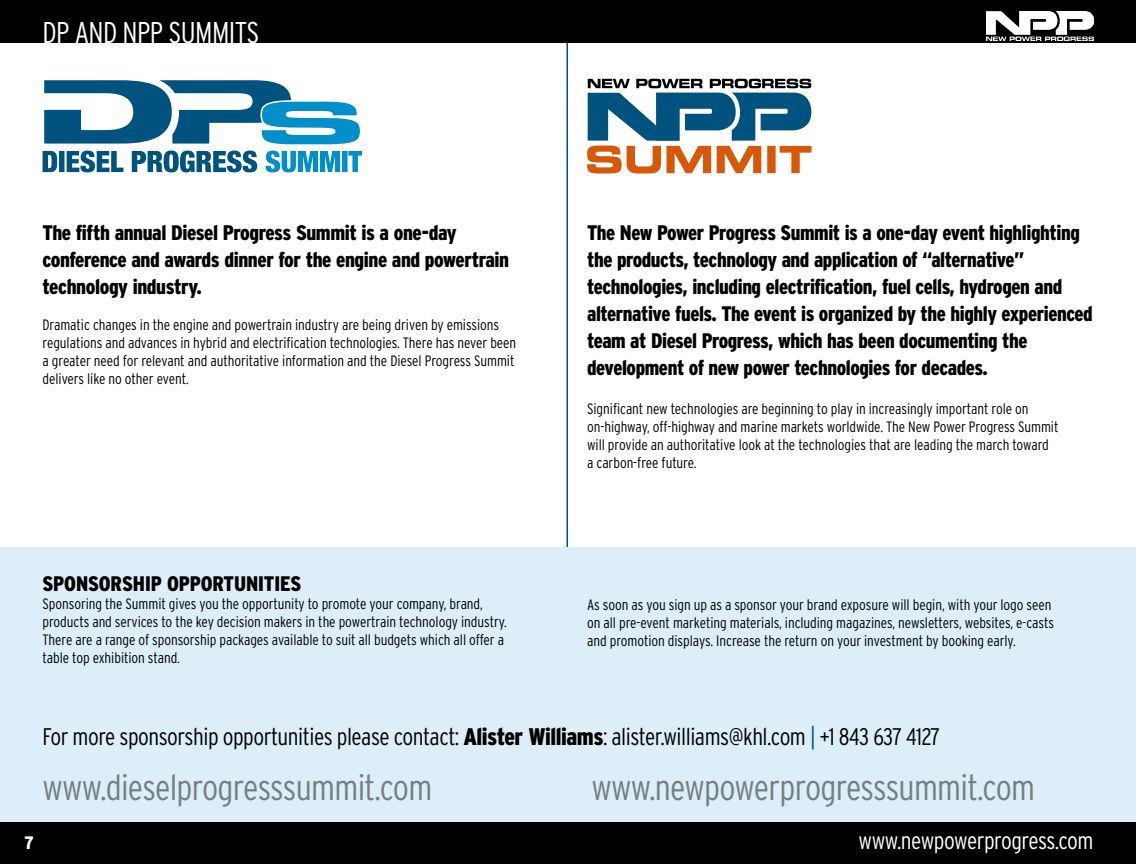
<style>
.page{position:relative;width:1136px;height:864px;background:#fff}
.page>*{position:absolute;margin:0;border:0;box-sizing:border-box;transform-origin:0 0}
.t1{font:300 36px "Interstate Condensed";letter-spacing:-.02em;color:#757e83}
.t2{font:300 30px "Interstate Condensed";letter-spacing:-.02em;color:#fff}
.t3{font:300 24px "Interstate Condensed";letter-spacing:-.02em;color:#000}
.t4{font:300 24px "Interstate Condensed";letter-spacing:-.02em;color:#fff}
.t5{font:900 21px/27px "Interstate Condensed";letter-spacing:-.02em;color:#000}
.t6{font:900 18px "Interstate Condensed";color:#fff}
.t7{font:300 15px/18px "Interstate Condensed";letter-spacing:-.005em;color:#000}
.s1{font-weight:900}
.s2{color:#00537e}
</style>
<div class="page">
<div style="left:0;top:0;width:1135px;height:43px;background:#000"></div>
<div style="left:0;top:821px;width:1135px;height:42px;background:#000"></div>
<img style="left:986px;top:11px;width:107px;height:29px">
<div style="left:0;top:547px;width:1135px;height:274px;background:#ddeef9"></div>
<hr style="left:566px;top:43px;width:2px;height:504px;background:#00537e">
<svg style="left:587px;top:79px;width:224px;height:94px"></svg>
<svg style="left:42px;top:80px;width:320px;height:92px"></svg>
<h2 class="t2" style="left:43px;top:15px;width:218px">DP AND NPP SUMMITS</h2>
<h3 class="t5" style="left:43px;top:218px;width:468px">The fifth annual Diesel Progress Summit is a one-day conference and awards dinner for the engine and powertrain technology industry.</h3>
<p class="t7" style="left:43px;top:315px;width:475px">Dramatic changes in the engine and powertrain industry are being driven by emissions regulations and advances in hybrid and electrification technologies. There has never been a greater need for relevant and authoritative information and the Diesel Progress Summit delivers like no other event.</p>
<p class="t5" style="left:587px;top:218px;width:507px">The New Power Progress Summit is a one-day event highlighting the products, technology and application of “alternative” technologies, including electrification, fuel cells, hydrogen and alternative fuels. The event is organized by the highly experienced team at Diesel Progress, which has been documenting the development of new power technologies for decades.</p>
<p class="t7" style="left:587px;top:400px;width:473px">Significant new technologies are beginning to play in increasingly important role on on-highway, off-highway and marine markets worldwide. The New Power Progress Summit will provide an authoritative look at the technologies that are leading the march toward a carbon-free future.</p>
<h3 class="t5" style="left:43px;top:569px;width:260px">SPONSORSHIP OPPORTUNITIES</h3>
<p class="t7" style="left:43px;top:594px;width:466px">Sponsoring the Summit gives you the opportunity to promote your company, brand, products and services to the key decision makers in the powertrain technology industry.<br>There are a range of sponsorship packages available to suit all budgets which all offer a table top exhibition stand.</p>
<p class="t7" style="left:587px;top:595px;width:468px">As soon as you sign up as a sponsor your brand exposure will begin, with your logo seen on all pre-event marketing materials, including magazines, newsletters, websites, e-casts and promotion displays. Increase the return on your investment by booking early.</p>
<h3 class="t3" style="left:43px;top:723px;width:899px">For more sponsorship opportunities please contact: <span class="s1">Alister Williams</span>: alister.williams@khl.com <span class="s2">|</span> +1 843 637 4127</h3>
<h1 class="t1" style="left:591px;top:766px;width:445px">www.newpowerprogresssummit.com</h1>
<h1 class="t1" style="left:43px;top:766px;width:391px">www.dieselprogresssummit.com</h1>
<p class="t6" style="left:25px;top:831px;width:11px">7</p>
<h3 class="t4" style="left:858px;top:826px;width:236px">www.newpowerprogress.com</h3>
</div>
